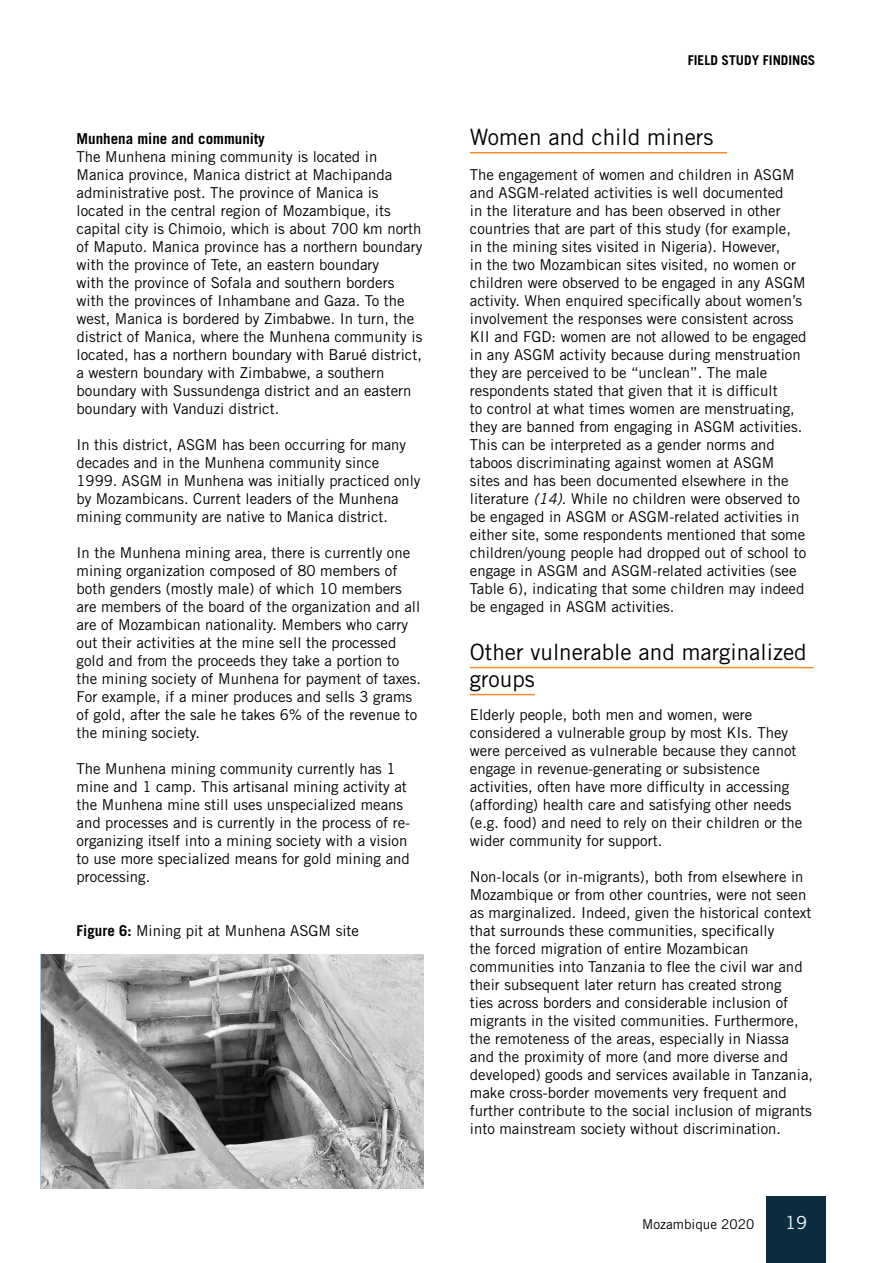
<style>
.page{position:relative;width:893px;height:1263px;background:#fff}
.page>*{position:absolute;margin:0;border:0;box-sizing:border-box;transform-origin:0 0}
.t1{font:22.5px/27px "Trade Gothic LT Std";color:#000}
.t2{font:18px "Trade Gothic LT Std";color:#fff}
.t3{font:15px/18px "Trade Gothic LT Std";color:#000}
.t4{font:700 15px "Trade Gothic LT Std";color:#000}
.t5{font:700 13.5px "Trade Gothic LT Std";color:#000}
.t6{font:13.5px "Trade Gothic LT Std";color:#000}
.s1{font-weight:700}
.s2{font-style:italic}
</style>
<div class="page">
<div style="left:766px;top:1196px;width:60px;height:67px;background:#0c2c40"></div>
<img style="left:41px;top:954px;width:382px;height:234px">
<hr style="left:470px;top:152px;width:257px;height:1px;background:#f68b2f">
<hr style="left:470px;top:667px;width:344px;height:1px;background:#f68b2f">
<hr style="left:470px;top:694px;width:65px;height:1px;background:#f68b2f">
<p class="t4" style="left:77px;top:129px;width:190px">Munhena mine and community</p>
<p class="t3" style="left:77px;top:147px;width:347px">The Munhena mining community is located in Manica province, Manica district at Machipanda administrative post. The province of Manica is located in the central region of Mozambique, its capital city is Chimoio, which is about 700 km north of Maputo. Manica province has a northern boundary with the province of Tete, an eastern boundary<br>with the province of Sofala and southern borders with the provinces of Inhambane and Gaza. To the west, Manica is bordered by Zimbabwe. In turn, the district of Manica, where the Munhena community is located, has a northern boundary with Barué district, a western boundary with Zimbabwe, a southern boundary with Sussundenga district and an eastern boundary with Vanduzi district.</p>
<p class="t3" style="left:77px;top:435px;width:346px">In this district, ASGM has been occurring for many decades and in the Munhena community since 1999. ASGM in Munhena was initially practiced only by Mozambicans. Current leaders of the Munhena mining community are native to Manica district.</p>
<p class="t3" style="left:77px;top:543px;width:346px">In the Munhena mining area, there is currently one mining organization composed of 80 members of both genders (mostly male) of which 10 members are members of the board of the organization and all are of Mozambican nationality. Members who carry out their activities at the mine sell the processed gold and from the proceeds they take a portion to the mining society of Munhena for payment of taxes.<br>For example, if a miner produces and sells 3 grams of gold, after the sale he takes 6% of the revenue to the mining society.</p>
<p class="t3" style="left:77px;top:759px;width:335px">The Munhena mining community currently has 1 mine and 1 camp. This artisanal mining activity at the Munhena mine still uses unspecialized means and processes and is currently in the process of re&shy;organizing itself into a mining society with a vision to use more specialized means for gold mining and processing.</p>
<p class="t3" style="left:77px;top:921px;width:284px"><span class="s1">Figure 6:</span> Mining pit at Munhena ASGM site</p>
<p class="t5" style="left:688px;top:52px;width:129px">FIELD STUDY FINDINGS</p>
<h1 class="t1" style="left:470px;top:123px;width:245px">Women and child miners</h1>
<p class="t3" style="left:470px;top:165px;width:338px">The engagement of women and children in ASGM and ASGM-related activities is well documented<br>in the literature and has been observed in other countries that are part of this study (for example, in the mining sites visited in Nigeria). However,<br>in the two Mozambican sites visited, no women or children were observed to be engaged in any ASGM activity. When enquired specifically about women’s involvement the responses were consistent across KII and FGD: women are not allowed to be engaged in any ASGM activity because during menstruation they are perceived to be “unclean”. The male respondents stated that given that it is difficult<br>to control at what times women are menstruating, they are banned from engaging in ASGM activities.<br>This can be interpreted as a gender norms and taboos discriminating against women at ASGM sites and has been documented elsewhere in the literature <span class="s2">(14)</span>. While no children were observed to be engaged in ASGM or ASGM-related activities in either site, some respondents mentioned that some children/young people had dropped out of school to engage in ASGM and ASGM-related activities (see Table 6), indicating that some children may indeed be engaged in ASGM activities.</p>
<h1 class="t1" style="left:470px;top:638px;width:338px">Other vulnerable and marginalized groups</h1>
<p class="t3" style="left:470px;top:705px;width:334px">Elderly people, both men and women, were considered a vulnerable group by most KIs. They were perceived as vulnerable because they cannot engage in revenue-generating or subsistence activities, often have more difficulty in accessing (affording) health care and satisfying other needs (e.g. food) and need to rely on their children or the wider community for support.</p>
<p class="t3" style="left:470px;top:867px;width:345px">Non-locals (or in-migrants), both from elsewhere in Mozambique or from other countries, were not seen as marginalized. Indeed, given the historical context that surrounds these communities, specifically<br>the forced migration of entire Mozambican communities into Tanzania to flee the civil war and their subsequent later return has created strong<br>ties across borders and considerable inclusion of migrants in the visited communities. Furthermore, the remoteness of the areas, especially in Niassa and the proximity of more (and more diverse and developed) goods and services available in Tanzania, make cross-border movements very frequent and further contribute to the social inclusion of migrants into mainstream society without discrimination.</p>
<p class="t6" style="left:642px;top:1215px;width:114px">Mozambique 2020</p>
<p class="t2" style="left:785px;top:1211px;width:23px">19</p>
</div>
